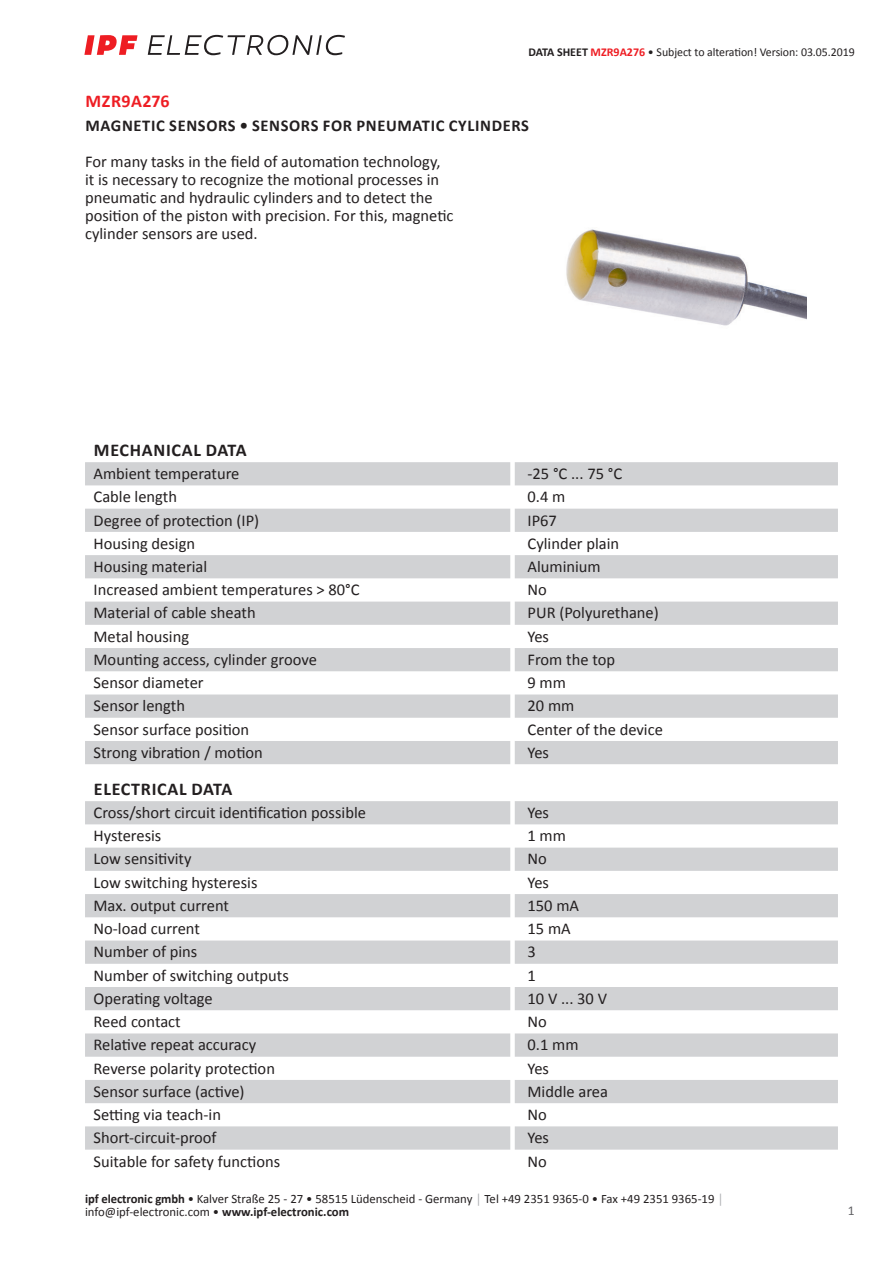
<style>
.page{position:relative;width:893px;height:1263px;background:#fff}
.page>*{position:absolute;margin:0;border:0;box-sizing:border-box;transform-origin:0 0}
.t1{font:700 18px "Calibri";letter-spacing:.04em;color:#231f20}
.t2{font:700 18px "Calibri";letter-spacing:.02em;color:#ee1d23}
.t3{font:16.5px/18px "Calibri";color:#231f20}
.t4{font:700 16.5px "Calibri";letter-spacing:.04em;color:#231f20}
.t5{font:13.5px "Calibri";color:#636366}
.t6{font:12.75px/12.6px "Calibri";color:#231f20}
.t7{font:12px "Calibri";letter-spacing:-.005em;color:#231f20}
.s1{font-weight:700}
.s2{font-weight:700;color:#ee1d23}
.s3{color:#a8a9ad}
</style>
<div class="page">
<svg style="left:148px;top:35px;width:197px;height:20px"></svg>
<svg style="left:84px;top:35px;width:54px;height:20px"></svg>
<svg style="left:85px;top:462px;width:753px;height:302px;fill:#d1d2d4"></svg>
<svg style="left:85px;top:801px;width:753px;height:348px;fill:#d1d2d4"></svg>
<img style="left:566px;top:229px;width:240px;height:97px">
<p class="t7" style="left:528px;top:44px;width:328px"><span class="s1">DATA SHEET</span> <span class="s2">MZR9A276</span> • Subject to alteration! Version: 03.05.2019</p>
<p class="t2" style="left:85px;top:88px;width:86px">MZR9A276</p>
<p class="t4" style="left:85px;top:114px;width:445px">MAGNETIC SENSORS • SENSORS FOR PNEUMATIC CYLINDERS</p>
<p class="t3" style="left:85px;top:152px;width:370px">For many tasks in the field of automation technology, it is necessary to recognize the motional processes in pneumatic and hydraulic cylinders and to detect the position of the piston with precision. For this, magnetic cylinder sensors are used.</p>
<p class="t1" style="left:94px;top:437px;width:154px">MECHANICAL DATA</p>
<p class="t3" style="left:94px;top:464px;width:147px">Ambient temperature</p>
<p class="t3" style="left:527px;top:464px;width:96px">-25 °C ... 75 °C</p>
<p class="t3" style="left:94px;top:487px;width:85px">Cable length</p>
<p class="t3" style="left:527px;top:487px;width:39px">0.4 m</p>
<p class="t3" style="left:94px;top:511px;width:167px">Degree of protection (IP)</p>
<p class="t3" style="left:527px;top:511px;width:31px">IP67</p>
<p class="t3" style="left:94px;top:534px;width:103px">Housing design</p>
<p class="t3" style="left:527px;top:534px;width:93px">Cylinder plain</p>
<p class="t3" style="left:94px;top:557px;width:115px">Housing material</p>
<p class="t3" style="left:527px;top:557px;width:75px">Aluminium</p>
<p class="t3" style="left:94px;top:580px;width:268px">Increased ambient temperatures &gt; 80°C</p>
<p class="t3" style="left:527px;top:580px;width:21px">No</p>
<p class="t3" style="left:94px;top:603px;width:164px">Material of cable sheath</p>
<p class="t3" style="left:527px;top:603px;width:133px">PUR (Polyurethane)</p>
<p class="t3" style="left:94px;top:627px;width:97px">Metal housing</p>
<p class="t3" style="left:527px;top:627px;width:23px">Yes</p>
<p class="t3" style="left:94px;top:650px;width:225px">Mounting access, cylinder groove</p>
<p class="t3" style="left:527px;top:650px;width:89px">From the top</p>
<p class="t3" style="left:94px;top:673px;width:112px">Sensor diameter</p>
<p class="t3" style="left:527px;top:673px;width:40px">9 mm</p>
<p class="t3" style="left:94px;top:696px;width:93px">Sensor length</p>
<p class="t3" style="left:527px;top:696px;width:48px">20 mm</p>
<p class="t3" style="left:94px;top:720px;width:157px">Sensor surface position</p>
<p class="t3" style="left:527px;top:720px;width:137px">Center of the device</p>
<p class="t3" style="left:94px;top:743px;width:171px">Strong vibration / motion</p>
<p class="t3" style="left:527px;top:743px;width:23px">Yes</p>
<p class="t1" style="left:94px;top:776px;width:140px">ELECTRICAL DATA</p>
<p class="t3" style="left:94px;top:803px;width:274px">Cross/short circuit identification possible</p>
<p class="t3" style="left:527px;top:803px;width:23px">Yes</p>
<p class="t3" style="left:94px;top:826px;width:69px">Hysteresis</p>
<p class="t3" style="left:527px;top:826px;width:40px">1 mm</p>
<p class="t3" style="left:94px;top:849px;width:100px">Low sensitivity</p>
<p class="t3" style="left:527px;top:849px;width:21px">No</p>
<p class="t3" style="left:94px;top:873px;width:165px">Low switching hysteresis</p>
<p class="t3" style="left:527px;top:873px;width:23px">Yes</p>
<p class="t3" style="left:94px;top:896px;width:137px">Max. output current</p>
<p class="t3" style="left:527px;top:896px;width:53px">150 mA</p>
<p class="t3" style="left:94px;top:919px;width:108px">No-load current</p>
<p class="t3" style="left:527px;top:919px;width:45px">15 mA</p>
<p class="t3" style="left:94px;top:942px;width:105px">Number of pins</p>
<p class="t3" style="left:527px;top:942px;width:10px">3</p>
<p class="t3" style="left:94px;top:966px;width:197px">Number of switching outputs</p>
<p class="t3" style="left:527px;top:966px;width:10px">1</p>
<p class="t3" style="left:94px;top:989px;width:121px">Operating voltage</p>
<p class="t3" style="left:527px;top:989px;width:81px">10 V ... 30 V</p>
<p class="t3" style="left:94px;top:1012px;width:89px">Reed contact</p>
<p class="t3" style="left:527px;top:1012px;width:21px">No</p>
<p class="t3" style="left:94px;top:1035px;width:164px">Relative repeat accuracy</p>
<p class="t3" style="left:527px;top:1035px;width:52px">0.1 mm</p>
<p class="t3" style="left:94px;top:1059px;width:183px">Reverse polarity protection</p>
<p class="t3" style="left:527px;top:1059px;width:23px">Yes</p>
<p class="t3" style="left:94px;top:1082px;width:153px">Sensor surface (active)</p>
<p class="t3" style="left:527px;top:1082px;width:82px">Middle area</p>
<p class="t3" style="left:94px;top:1105px;width:129px">Setting via teach-in</p>
<p class="t3" style="left:527px;top:1105px;width:21px">No</p>
<p class="t3" style="left:94px;top:1128px;width:125px">Short-circuit-proof</p>
<p class="t3" style="left:527px;top:1128px;width:23px">Yes</p>
<p class="t3" style="left:94px;top:1151px;width:188px">Suitable for safety functions</p>
<p class="t3" style="left:527px;top:1151px;width:21px">No</p>
<p class="t6" style="left:85px;top:1192px;width:640px"><span class="s1">ipf electronic gmbh</span> • Kalver Straße 25 - 27 • 58515 Lüdenscheid - Germany <span class="s3">│</span> Tel +49 2351 9365-0 • Fax +49 2351 9365-19 <span class="s3">│ </span>info@ipf-electronic.com • <span class="s1">www.ipf-electronic.com</span></p>
<p class="t5" style="left:848px;top:1201px;width:8px">1</p>
</div>
